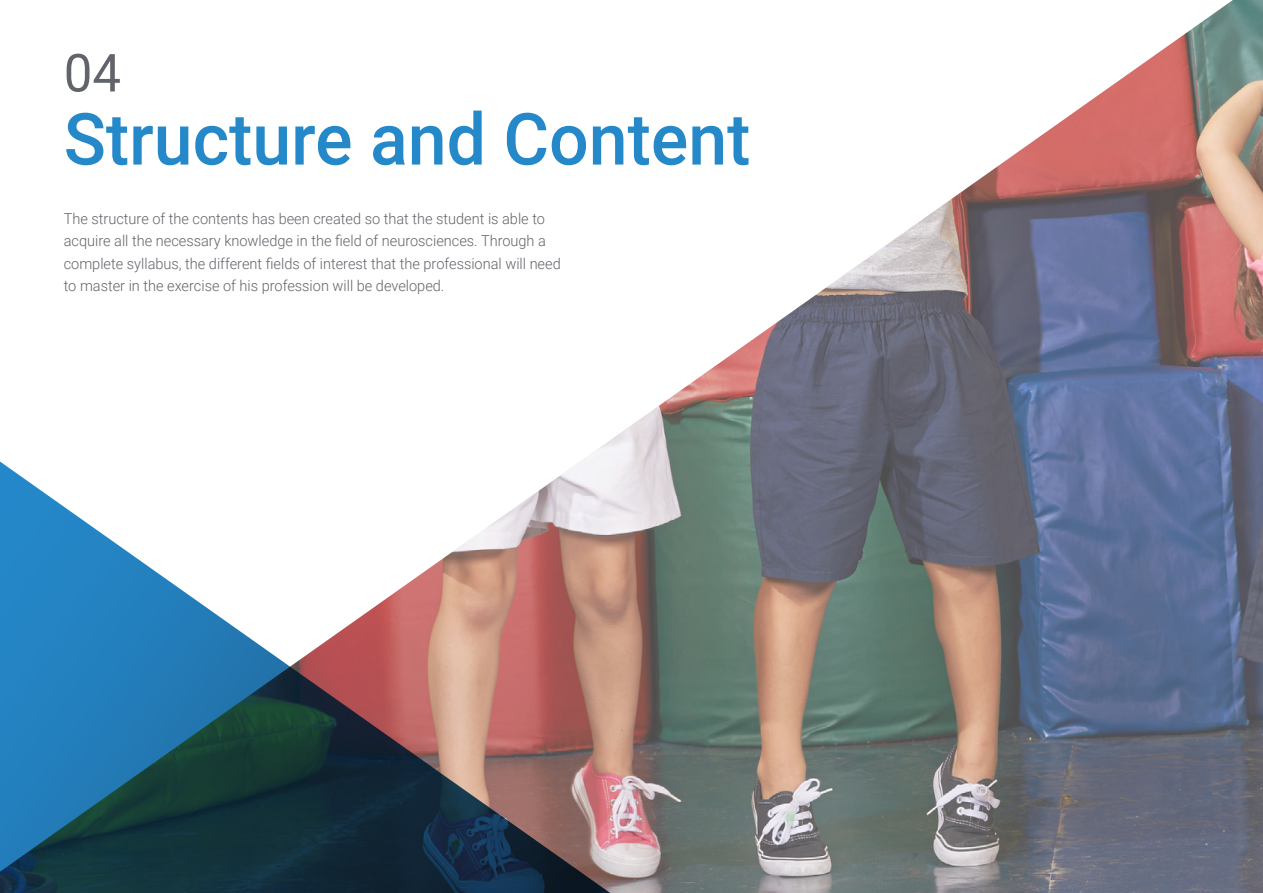
<style>
.page{position:relative;width:1263px;height:893px;background:#fff}
.page>*{position:absolute;margin:0;border:0;box-sizing:border-box;transform-origin:0 0}
.t1{font:500 72px "Roboto";color:#2488c9}
.t2{font:52.5px "Roboto";color:#61646a}
.t3{font:300 15px/22.5px "Roboto";color:#61646a}
</style>
<div class="page">
<img style="left:602px;top:0;width:661px;height:893px">
<svg style="left:0;top:446px;width:640px;height:447px"></svg>
<h2 class="t2" style="left:64px;top:36px;width:59px">04</h2>
<h1 class="t1" style="left:64px;top:89px;width:688px">Structure and Content</h1>
<p class="t3" style="left:64px;top:207px;width:498px">The structure of the contents has been created so that the student is able to acquire all the necessary knowledge in the field of neurosciences. Through a complete syllabus, the different fields of interest that the professional will need to master in the exercise of his profession will be developed.</p>
</div>
